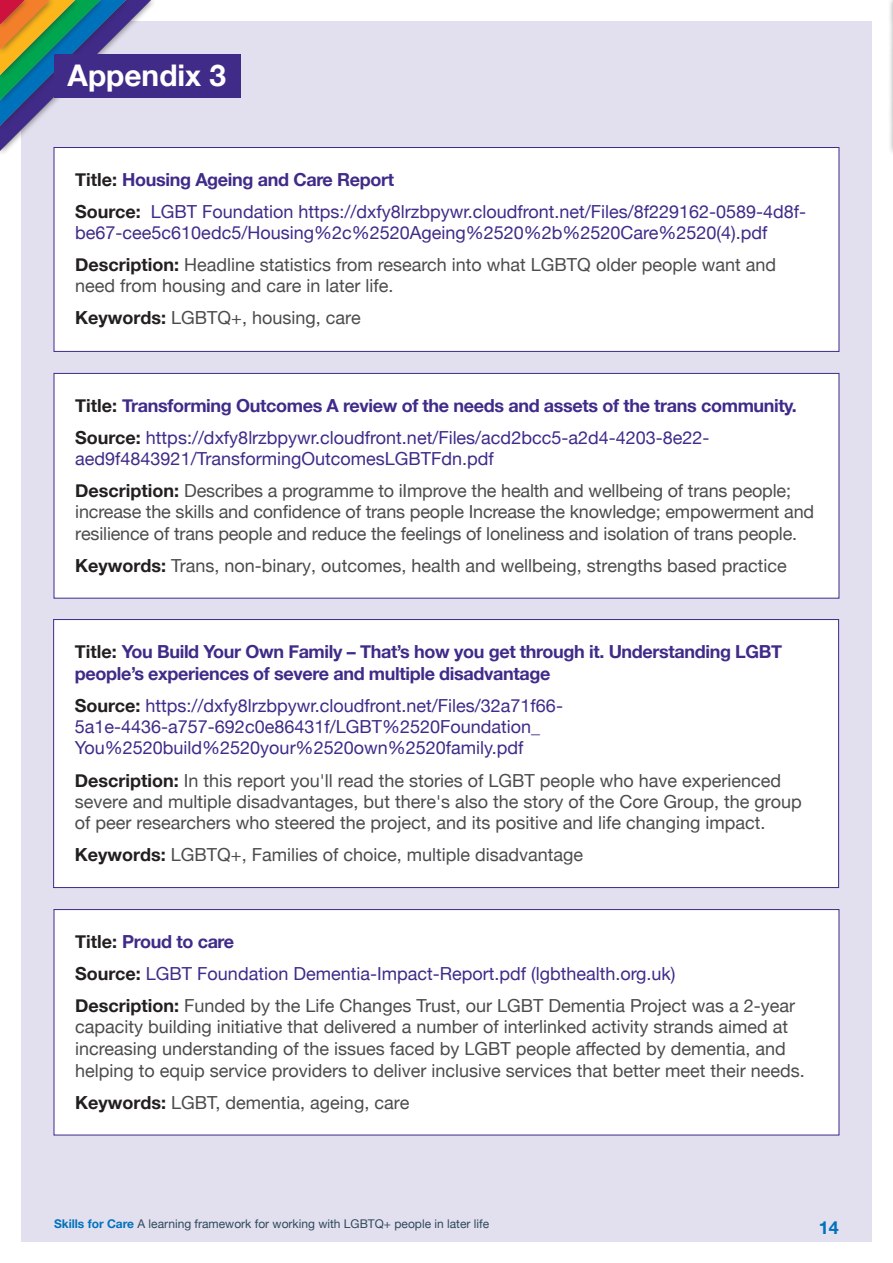
<style>
.page{position:relative;width:893px;height:1263px;background:#fff}
.page>*{position:absolute;margin:0;border:0;box-sizing:border-box;transform-origin:0 0}
.t1{font:700 29.85px "Helvetica Neue";color:#fff}
.t2{font:18px/32.1px "Helvetica Neue";color:#4b4c4d}
.t3{font:18px/32.1px "Helvetica Neue";color:#402b89}
.t4{font:700 18px/21.6px "Helvetica Neue";letter-spacing:-.02em;color:#402b89}
.t5{font:700 18px "Helvetica Neue";color:#0072bc}
.t6{font:12px "Helvetica Neue";color:#2d495c}
.s1{font-weight:700;color:#231f20}
.s2{font-weight:700}
.s3{color:#4b4c4d}
.s4{font-family:"Helvetica Neue LT Std"}
.s5{color:#402b89}
.s6{color:#231f20}
.s7{font-weight:700;color:#402b89}
.s8{font-weight:700;color:#0072bc}
</style>
<div class="page">
<div style="left:21px;top:21px;width:851px;height:1221px;background:#e2dfee"></div>
<div style="left:0;top:0;width:157px;height:157px;background:#231f20;opacity:.5"></div>
<svg style="left:0;top:0;width:151px;height:151px"></svg>
<div style="left:888px;top:0;width:5px;height:157px;background:#231f20;opacity:.5"></div>
<div style="left:888px;top:0;width:5px;height:131px;background:#f1f0f0"></div>
<div style="left:888px;top:0;width:5px;height:31px;background:#231f20;opacity:.5"></div>
<svg style="left:892px;top:0;width:1px;height:151px"></svg>
<div style="left:54px;top:54px;width:186px;height:43px;background:#402b89"></div>
<div style="left:54px;top:147px;width:785px;height:205px;background:#fff;border:1px solid #402b89"></div>
<div style="left:54px;top:373px;width:785px;height:225px;background:#fff;border:1px solid #402b89"></div>
<div style="left:53px;top:619px;width:786px;height:269px;background:#fff;border:1px solid #402b89"></div>
<div style="left:54px;top:909px;width:785px;height:226px;background:#fff;border:1px solid #402b89"></div>
<h1 class="t1" style="left:68px;top:52px;width:160px">Appendix 3</h1>
<p class="t3" style="left:75px;top:165px;width:732px"><span class="s1">Title:</span> <span class="s2">Housing Ageing and Care Report<br></span><span class="s1">Source:</span> LGBT Foundation https://dxfy8lrzbpywr.cloudfront.net/Files/8f229162-0589-4d8f-</p>
<p class="t3" style="left:75px;top:218px;width:702px">be67-cee5c610edc5/Housing%2c%2520Ageing%2520%2b%2520Care%2520(4).pdf<br><span class="s1">Description:</span> <span class="s3">Headline statistics from research into what LGBTQ older people want and</span></p>
<p class="t2" style="left:75px;top:271px;width:320px">need from housing and care in later life.<br><span class="s1">Keywords:</span> LGBTQ+<span class="s4">, h</span>ousing<span class="s4">, c</span>are</p>
<p class="t3" style="left:75px;top:390px;width:723px"><span class="s1">Title:</span> <span class="s2">Transforming Outcomes A review of the needs and assets of the trans community.<br></span><span class="s1">Source:</span> https://dxfy8lrzbpywr.cloudfront.net/Files/acd2bcc5-a2d4-4203-8e22-</p>
<p class="t2" style="left:75px;top:444px;width:717px"><span class="s5">aed9f4843921/TransformingOutcomesLGBTFdn.pdf<br></span><span class="s1">Description:</span> Describes a programme to iImprove the health and wellbeing of trans people;</p>
<p class="t2" style="left:75px;top:502px;width:740px;line-height:21.6px">increase the skills and confidence of trans people Increase the knowledge; empowerment and resilience of trans people and reduce the feelings of loneliness and isolation of trans people.</p>
<p class="t2" style="left:75px;top:551px;width:713px"><span class="s1">Keywords:</span> Trans<span class="s4">,</span> non-binary<span class="s4">,</span> outcomes<span class="s4">,</span> health and wellbeing<span class="s4">,</span> strengths based practice</p>
<p class="t4" style="left:75px;top:641px;width:709px"><span class="s6">Title:</span> You Build Your Own Family – That’s how you get through it. Understanding LGBT people’s experiences of severe and multiple disadvantage</p>
<p class="t3" style="left:75px;top:696px;width:490px;line-height:21.3px"><span class="s1">Source:</span> https://dxfy8lrzbpywr.cloudfront.net/Files/32a71f66-<br>5a1e-4436-a757-692c0e86431f/LGBT%2520Foundation_<br>You%2520build%2520your%2520own%2520family.pdf</p>
<p class="t2" style="left:75px;top:770px;width:728px;line-height:21.3px"><span class="s1">Description:</span> In this report you<span class="s4">'ll</span> read the stories of LGBT people who have experienced severe and multiple disadvantage<span class="s4">s</span>, but there<span class="s4">'s</span> also the story of the Core Group, the group of peer researchers who steered the project, and its positive and life changing impact.</p>
<p class="t2" style="left:75px;top:840px;width:510px"><span class="s1">Keywords:</span> LGBTQ+<span class="s4">,</span> Families of choice<span class="s4">,</span> multiple disadvantage</p>
<p class="t2" style="left:75px;top:926px;width:721px"><span class="s1">Title:</span> <span class="s7">Proud to care<br></span><span class="s1">Source:</span> <span class="s5">LGBT Foundation Dementia-Impact-Report.pdf (lgbthealth.org.uk)<br></span><span class="s1">Description:</span> Funded by the Life Changes Trust, our LGBT Dementia Project was a 2-year</p>
<p class="t2" style="left:75px;top:1017px;width:731px;line-height:21.6px">capacity building initiative that delivered a number of interlinked activity strands aimed at increasing understanding of the issues faced by LGBT people affected by dementia, and helping to equip service providers to deliver inclusive services that better meet their needs.</p>
<p class="t2" style="left:75px;top:1087px;width:336px"><span class="s1">Keywords:</span> LGBT<span class="s4">, d</span>ementia<span class="s4">, a</span>geing<span class="s4">,</span> care</p>
<p class="t6" style="left:54px;top:1215px;width:437px"><span class="s8">Skills for Care</span> A learning framework for working with LGBTQ+ people in later life</p>
<p class="t5" style="left:819px;top:1213px;width:22px">14</p>
</div>
